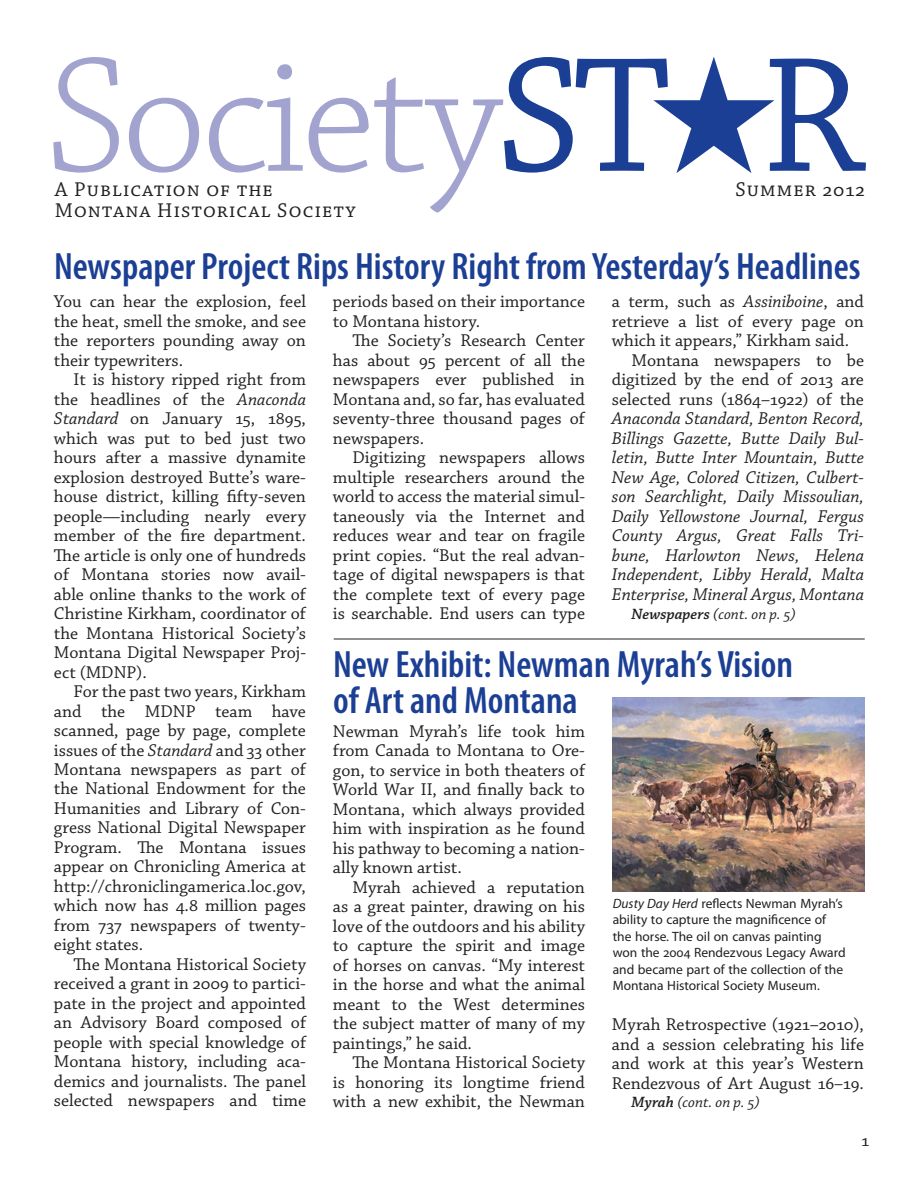
<style>
.page{position:relative;width:918px;height:1188px;background:#fff}
.page>*{position:absolute;margin:0;border:0;box-sizing:border-box;transform-origin:0 0}
.t1{font:300 172.5px "Chaparral Pro";letter-spacing:-.035em;color:#a2a4cf}
.t2{font:600 condensed 38.25px/36px "Myriad Pro";color:#1b3f94}
.t3{font:21px/21px "Chaparral Pro";letter-spacing:.055em;color:#231f20}
.t4{font:18px/19.5px "Chaparral Pro";color:#231f20;text-align:justify}
.t5{font:italic 18px/19.5px "Chaparral Pro";color:#231f20;text-align:justify}
.t6{font:italic 15.75px "Chaparral Pro";color:#231f20}
.t7{font:13.5px/16.5px "Myriad Pro";color:#231f20}
.s1{font-weight:400;color:#1b3f94}
.s2{color:#1b3f94}
.s3{font-style:italic}
.s4{font-weight:600}
</style>
<div class="page">
<img style="left:613px;top:698px;width:252px;height:193px">
<hr style="left:334px;top:639px;width:531px;height:1px;background:#231f20">
<h1 class="t1" style="left:46px;top:23px;width:781px">Society<span class="s1">St</span><span class="s2">★</span><span class="s1">r</span></h1>
<p class="t3" style="left:55px;top:180px;width:302px">A Publication of the<br>Montana Historical Society</p>
<p class="t3" style="left:735px;top:180px;width:131px">Summer 2012</p>
<h2 class="t2" style="left:54px;top:248px;width:808px">Newspaper Project Rips History Right from Yesterday’s Headlines</h2>
<p class="t4" style="left:54px;top:292px;width:254px">You can hear the explosion, feel the heat, smell the smoke, and see the reporters pounding away on their typewriters.</p>
<p class="t4" style="left:54px;top:370px;width:254px;text-indent:19px">It is history ripped right from the headlines of the <span class="s3">Anaconda Standard</span> on January 15, 1895, which was put to bed just two hours after a massive dynamite explosion destroyed Butte’s ware&shy;house district, killing fifty-seven people—including nearly every member of the fire department.<br>The article is only one of hundreds of Montana stories now avail&shy;able online thanks to the work of Christine Kirkham, coordinator of the Montana Historical Society’s Montana Digital Newspaper Proj&shy;ect (MDNP).</p>
<p class="t4" style="left:54px;top:682px;width:254px;text-indent:19px">For the past two years, Kirkham and the MDNP team have scanned, page by page, complete issues of the <span class="s3">Standard</span> and 33 other Montana newspapers as part of the National Endowment for the Humanities and Library of Con&shy;gress National Digital Newspaper Program. The Montana issues appear on Chronicling America at http://chroniclingamerica.loc.gov, which now has 4.8 million pages from 737 newspapers of twenty&shy;eight states.</p>
<p class="t4" style="left:54px;top:955px;width:254px;text-indent:19px">The Montana Historical Society received a grant in 2009 to partici&shy;pate in the project and appointed an Advisory Board composed of people with special knowledge of Montana history, including aca&shy;demics and journalists. The panel selected newspapers and time</p>
<p class="t4" style="left:333px;top:293px;width:254px">periods based on their importance to Montana history.</p>
<p class="t4" style="left:333px;top:331px;width:254px;text-indent:19px">The Society’s Research Center has about 95 percent of all the newspapers ever published in Montana and, so far, has evaluated seventy-three thousand pages of newspapers.</p>
<p class="t4" style="left:333px;top:448px;width:254px;text-indent:19px">Digitizing newspapers allows multiple researchers around the world to access the material simul&shy;taneously via the Internet and reduces wear and tear on fragile print copies. “But the real advan&shy;tage of digital newspapers is that the complete text of every page is searchable. End users can type</p>
<p class="t4" style="left:612px;top:293px;width:253px">a term, such as <span class="s3">Assiniboine</span>, and</p>
<p class="t4" style="left:612px;top:312px;width:253px">retrieve a list of every page on</p>
<p class="t4" style="left:612px;top:332px;width:239px">which it appears,” Kirkham said.</p>
<p class="t4" style="left:631px;top:351px;width:234px">Montana newspapers to be</p>
<p class="t4" style="left:612px;top:371px;width:253px">digitized by the end of 2013 are</p>
<p class="t4" style="left:612px;top:390px;width:254px">selected runs (1864–1922) of the</p>
<p class="t5" style="left:612px;top:410px;width:254px">Anaconda Standard, Benton Record, Billings Gazette, Butte Daily Bul&shy;letin, Butte Inter Mountain, Butte New Age, Colored Citizen, Culbert&shy;son Searchlight, Daily Missoulian, Daily Yellowstone Journal, Fergus County Argus, Great Falls Tri&shy;bune, Harlowton News, Helena Independent, Libby Herald, Malta Enterprise, Mineral Argus, Montana</p>
<p class="t6" style="left:632px;top:605px;width:166px"><span class="s4">Newspapers</span> (cont. on p. 5)</p>
<h2 class="t2" style="left:333px;top:645px;width:462px">New Exhibit: Newman Myrah’s Vision of Art and Montana</h2>
<p class="t4" style="left:333px;top:722px;width:254px">Newman Myrah’s life took him from Canada to Montana to Ore&shy;gon, to service in both theaters of World War II, and finally back to Montana, which always provided him with inspiration as he found his pathway to becoming a nation&shy;ally known artist.</p>
<p class="t4" style="left:333px;top:878px;width:254px;text-indent:19px">Myrah achieved a reputation as a great painter, drawing on his love of the outdoors and his ability to capture the spirit and image of horses on canvas. “My interest in the horse and what the animal meant to the West determines the subject matter of many of my paintings,” he said.</p>
<p class="t4" style="left:333px;top:1053px;width:253px;text-indent:19px">The Montana Historical Society is honoring its longtime friend with a new exhibit, the Newman</p>
<p class="t7" style="left:613px;top:895px;width:234px"><span class="s3">Dusty Day Herd</span> reflects Newman Myrah’s ability to capture the magnificence of the horse. The oil on canvas painting won the 2004 Rendezvous Legacy Award and became part of the collection of the Montana Historical Society Museum.</p>
<p class="t4" style="left:612px;top:1015px;width:254px">Myrah Retrospective (1921–2010), and a session celebrating his life and work at this year’s Western Rendezvous of Art August 16–19.</p>
<p class="t6" style="left:632px;top:1093px;width:130px"><span class="s4">Myrah</span> (cont. on p. 5)</p>
<p class="t4" style="left:861px;top:1131px;width:9px">1</p>
</div>
